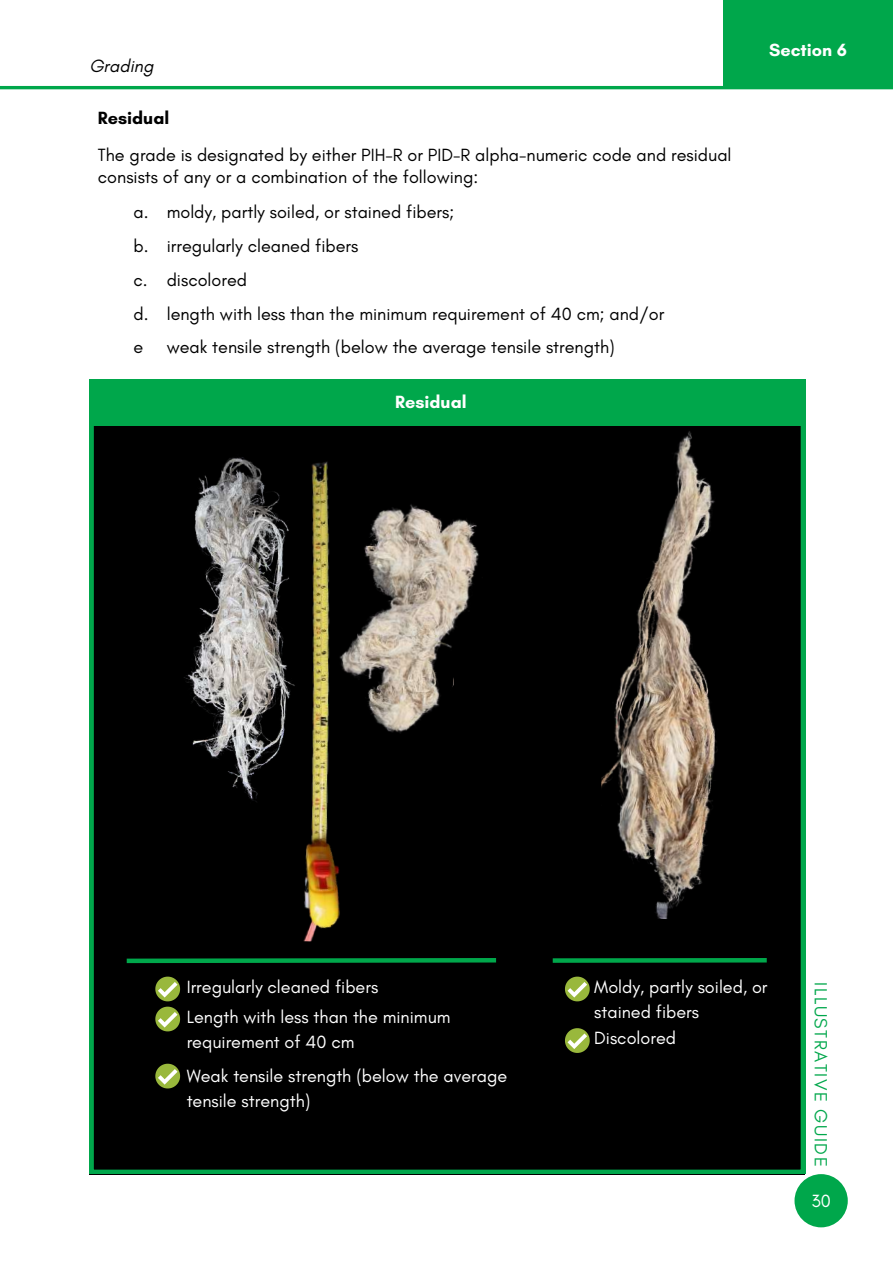
<style>
.page{position:relative;width:893px;height:1264px;background:#fff}
.page>*{position:absolute;margin:0;border:0;box-sizing:border-box;transform-origin:0 0}
.t1{font:18px/33.8px "Glacial Indifference";color:#000}
.t2{font:18px/30px "Glacial Indifference";color:#fff}
.t3{font:18px "Glacial Indifference";letter-spacing:.085em;color:#00a74b}
.t4{font:700 18px "Glacial Indifference";color:#fff}
.t5{font:700 18px "Glacial Indifference";color:#000}
.t6{font:italic 18px "Glacial Indifference";color:#000}
</style>
<div class="page">
<hr style="left:0;top:86px;width:892px;height:3px;background:#00a74b">
<div style="left:89px;top:379px;width:716px;height:794px;background:#000"></div>
<div style="left:89px;top:379px;width:715px;height:46px;background:#00a74b"></div>
<img style="left:100px;top:436px;width:204px;height:495px">
<div style="left:289px;top:446px;width:111px;height:497px;background:#000"></div>
<img style="left:304px;top:425px;width:274px;height:495px">
<div style="left:482px;top:427px;width:223px;height:505px;background:#000"></div>
<svg style="left:361px;top:588px;width:311px;height:348px;fill:#000"></svg>
<img style="left:599px;top:425px;width:138px;height:495px">
<svg style="left:453px;top:465px;width:219px;height:246px"></svg>
<svg style="left:122px;top:955px;width:378px;height:10px;background:#004920"></svg>
<div style="left:723px;top:0;width:169px;height:88px;background:#00a74b"></div>
<svg style="left:155px;top:976px;width:25px;height:55px"></svg>
<svg style="left:155px;top:1063px;width:25px;height:25px"></svg>
<svg style="left:552px;top:958px;width:214px;height:4px"></svg>
<svg style="left:565px;top:976px;width:24px;height:25px"></svg>
<svg style="left:565px;top:1028px;width:24px;height:24px"></svg>
<div style="left:794px;top:1174px;width:53px;height:53px;background:#00a74b;border-radius:50%"></div>
<p class="t6" style="left:89px;top:55px;width:66px">Grading</p>
<p class="t5" style="left:98px;top:107px;width:73px">Residual</p>
<p class="t1" style="left:98px;top:144px;width:635px;line-height:21.3px">The grade is designated by either PIH-R or PID-R alpha-numeric code and residual consists of any or a combination of the following:</p>
<p class="t1" style="left:167px;top:195px;width:499px">moldy, partly soiled, or stained fibers;<br>irregularly cleaned fibers<br>discolored<br>length with less than the minimum requirement of 40 cm; and/or weak tensile strength (below the average tensile strength)</p>
<p class="t1" style="left:133px;top:195px;width:17px;text-align:justify">a. b. c. d. e</p>
<p class="t4" style="left:395px;top:391px;width:73px">Residual</p>
<p class="t4" style="left:769px;top:38px;width:79px">Section 6</p>
<p class="t2" style="left:187px;top:971px;width:265px">Irregularly cleaned fibers<br>Length with less than the minimum</p>
<p class="t2" style="left:187px;top:1023px;width:322px;line-height:34.7px">requirement of 40 cm<br>Weak tensile strength (below the average</p>
<p class="t2" style="left:187px;top:1085px;width:125px">tensile strength)</p>
<p class="t2" style="left:594px;top:974px;width:175px;line-height:24.8px">Moldy, partly soiled, or stained fibers</p>
<p class="t2" style="left:594px;top:1023px;width:83px">Discolored</p>
<p class="t3" style="left:831px;top:982px;width:186px;rotate:90deg">ILLUSTRATIVE GUIDE</p>
<p class="t2" style="left:811px;top:1185px;width:21px">30</p>
</div>
